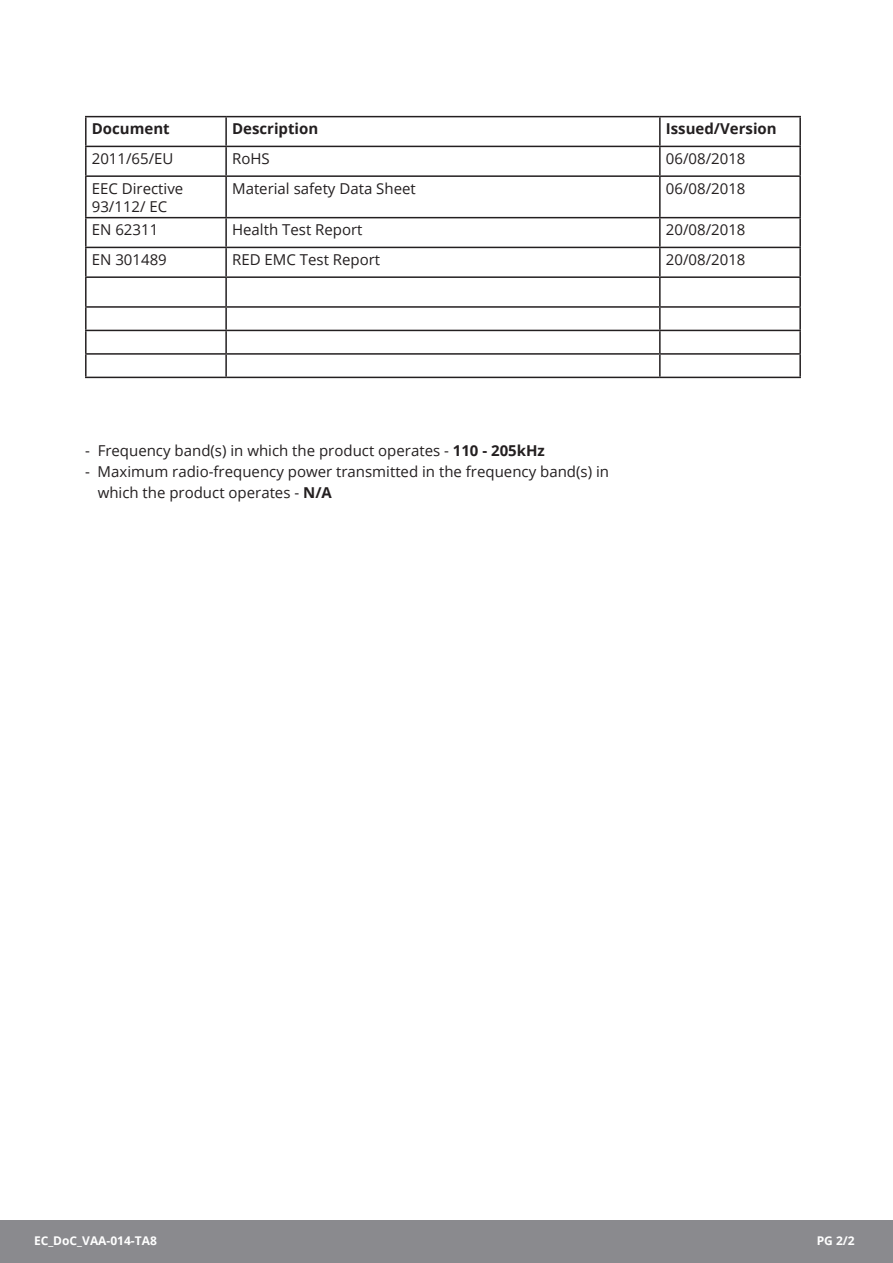
<style>
.page{position:relative;width:893px;height:1263px;background:#fff}
.page>*{position:absolute;margin:0;border:0;box-sizing:border-box;transform-origin:0 0}
.t1{font:15px/18px "Open Sans";color:#231f20}
.t2{font:700 15px "Open Sans";color:#231f20}
.t3{font:700 12px "Open Sans";color:#fff}
.s1{font-weight:700}
</style>
<div class="page">
<div style="left:0;top:1220px;width:893px;height:43px;background:#8a8a8e"></div>
<hr style="left:85px;top:116px;width:141px;height:1px;background:#231f20">
<hr style="left:85px;top:117px;width:2px;height:29px;background:#231f20">
<hr style="left:226px;top:116px;width:434px;height:1px;background:#231f20">
<hr style="left:225px;top:117px;width:2px;height:29px;background:#231f20">
<hr style="left:660px;top:116px;width:141px;height:1px;background:#231f20">
<hr style="left:659px;top:117px;width:2px;height:29px;background:#231f20">
<hr style="left:799px;top:117px;width:2px;height:29px;background:#231f20">
<hr style="left:85px;top:146px;width:141px;height:1px;background:#231f20">
<hr style="left:85px;top:147px;width:2px;height:28px;background:#231f20">
<hr style="left:226px;top:146px;width:434px;height:1px;background:#231f20">
<hr style="left:225px;top:147px;width:2px;height:28px;background:#231f20">
<hr style="left:660px;top:146px;width:141px;height:1px;background:#231f20">
<hr style="left:659px;top:147px;width:2px;height:28px;background:#231f20">
<hr style="left:799px;top:147px;width:2px;height:28px;background:#231f20">
<hr style="left:85px;top:175px;width:141px;height:2px;background:#231f20">
<hr style="left:85px;top:177px;width:2px;height:40px;background:#231f20">
<hr style="left:226px;top:175px;width:434px;height:2px;background:#231f20">
<hr style="left:225px;top:177px;width:2px;height:40px;background:#231f20">
<hr style="left:660px;top:175px;width:141px;height:2px;background:#231f20">
<hr style="left:659px;top:177px;width:2px;height:40px;background:#231f20">
<hr style="left:799px;top:177px;width:2px;height:40px;background:#231f20">
<hr style="left:85px;top:217px;width:141px;height:1px;background:#231f20">
<hr style="left:85px;top:218px;width:2px;height:29px;background:#231f20">
<hr style="left:226px;top:217px;width:434px;height:1px;background:#231f20">
<hr style="left:225px;top:218px;width:2px;height:29px;background:#231f20">
<hr style="left:660px;top:217px;width:141px;height:1px;background:#231f20">
<hr style="left:659px;top:218px;width:2px;height:29px;background:#231f20">
<hr style="left:799px;top:218px;width:2px;height:29px;background:#231f20">
<hr style="left:85px;top:247px;width:141px;height:1px;background:#231f20">
<hr style="left:85px;top:248px;width:2px;height:28px;background:#231f20">
<hr style="left:226px;top:247px;width:434px;height:1px;background:#231f20">
<hr style="left:225px;top:248px;width:2px;height:28px;background:#231f20">
<hr style="left:660px;top:247px;width:141px;height:1px;background:#231f20">
<hr style="left:659px;top:248px;width:2px;height:28px;background:#231f20">
<hr style="left:799px;top:248px;width:2px;height:28px;background:#231f20">
<hr style="left:85px;top:276px;width:141px;height:2px;background:#231f20">
<hr style="left:85px;top:278px;width:2px;height:28px;background:#231f20">
<hr style="left:226px;top:276px;width:434px;height:2px;background:#231f20">
<hr style="left:225px;top:278px;width:2px;height:28px;background:#231f20">
<hr style="left:660px;top:276px;width:141px;height:2px;background:#231f20">
<hr style="left:659px;top:278px;width:2px;height:28px;background:#231f20">
<hr style="left:799px;top:278px;width:2px;height:28px;background:#231f20">
<hr style="left:85px;top:306px;width:141px;height:2px;background:#231f20">
<hr style="left:85px;top:308px;width:2px;height:22px;background:#231f20">
<hr style="left:226px;top:306px;width:434px;height:2px;background:#231f20">
<hr style="left:225px;top:308px;width:2px;height:22px;background:#231f20">
<hr style="left:660px;top:306px;width:141px;height:2px;background:#231f20">
<hr style="left:659px;top:308px;width:2px;height:22px;background:#231f20">
<hr style="left:799px;top:308px;width:2px;height:22px;background:#231f20">
<hr style="left:85px;top:330px;width:141px;height:1px;background:#231f20">
<hr style="left:85px;top:331px;width:2px;height:22px;background:#231f20">
<hr style="left:226px;top:330px;width:434px;height:1px;background:#231f20">
<hr style="left:225px;top:331px;width:2px;height:22px;background:#231f20">
<hr style="left:660px;top:330px;width:141px;height:1px;background:#231f20">
<hr style="left:659px;top:331px;width:2px;height:22px;background:#231f20">
<hr style="left:799px;top:331px;width:2px;height:22px;background:#231f20">
<hr style="left:85px;top:353px;width:141px;height:2px;background:#231f20">
<hr style="left:85px;top:355px;width:2px;height:22px;background:#231f20">
<hr style="left:226px;top:353px;width:434px;height:2px;background:#231f20">
<hr style="left:225px;top:355px;width:2px;height:22px;background:#231f20">
<hr style="left:660px;top:353px;width:141px;height:2px;background:#231f20">
<hr style="left:659px;top:355px;width:2px;height:22px;background:#231f20">
<hr style="left:799px;top:355px;width:2px;height:22px;background:#231f20">
<hr style="left:85px;top:377px;width:141px;height:1px;background:#231f20">
<hr style="left:226px;top:377px;width:434px;height:1px;background:#231f20">
<hr style="left:660px;top:377px;width:141px;height:1px;background:#231f20">
<p class="t2" style="left:92px;top:118px;width:79px">Document</p>
<p class="t2" style="left:232px;top:118px;width:88px">Description</p>
<p class="t2" style="left:666px;top:118px;width:112px">Issued/Version</p>
<p class="t1" style="left:92px;top:149px;width:83px">2011/65/EU</p>
<p class="t1" style="left:232px;top:149px;width:39px">RoHS</p>
<p class="t1" style="left:666px;top:149px;width:81px">06/08/2018</p>
<p class="t1" style="left:92px;top:179px;width:93px">EEC Directive<br>93/112/ EC</p>
<p class="t1" style="left:232px;top:179px;width:185px">Material safety Data Sheet</p>
<p class="t1" style="left:666px;top:179px;width:81px">06/08/2018</p>
<p class="t1" style="left:92px;top:220px;width:68px">EN 62311</p>
<p class="t1" style="left:232px;top:220px;width:132px">Health Test Report</p>
<p class="t1" style="left:666px;top:220px;width:81px">20/08/2018</p>
<p class="t1" style="left:92px;top:250px;width:77px">EN 301489</p>
<p class="t1" style="left:232px;top:250px;width:150px">RED EMC Test Report</p>
<p class="t1" style="left:666px;top:250px;width:81px">20/08/2018</p>
<p class="t1" style="left:85px;top:441px;width:461px">- Frequency band(s) in which the product operates - <span class="s1">110 - 205kHz</span></p>
<p class="t1" style="left:98px;top:461px;width:513px;line-height:21px;text-indent:-13px">- Maximum radio-frequency power transmitted in the frequency band(s) in which the product operates - <span class="s1">N/A</span></p>
<p class="t3" style="left:34px;top:1232px;width:124px">EC_DoC_VAA-014-TA8</p>
<p class="t3" style="left:817px;top:1232px;width:40px">PG 2/2</p>
</div>
